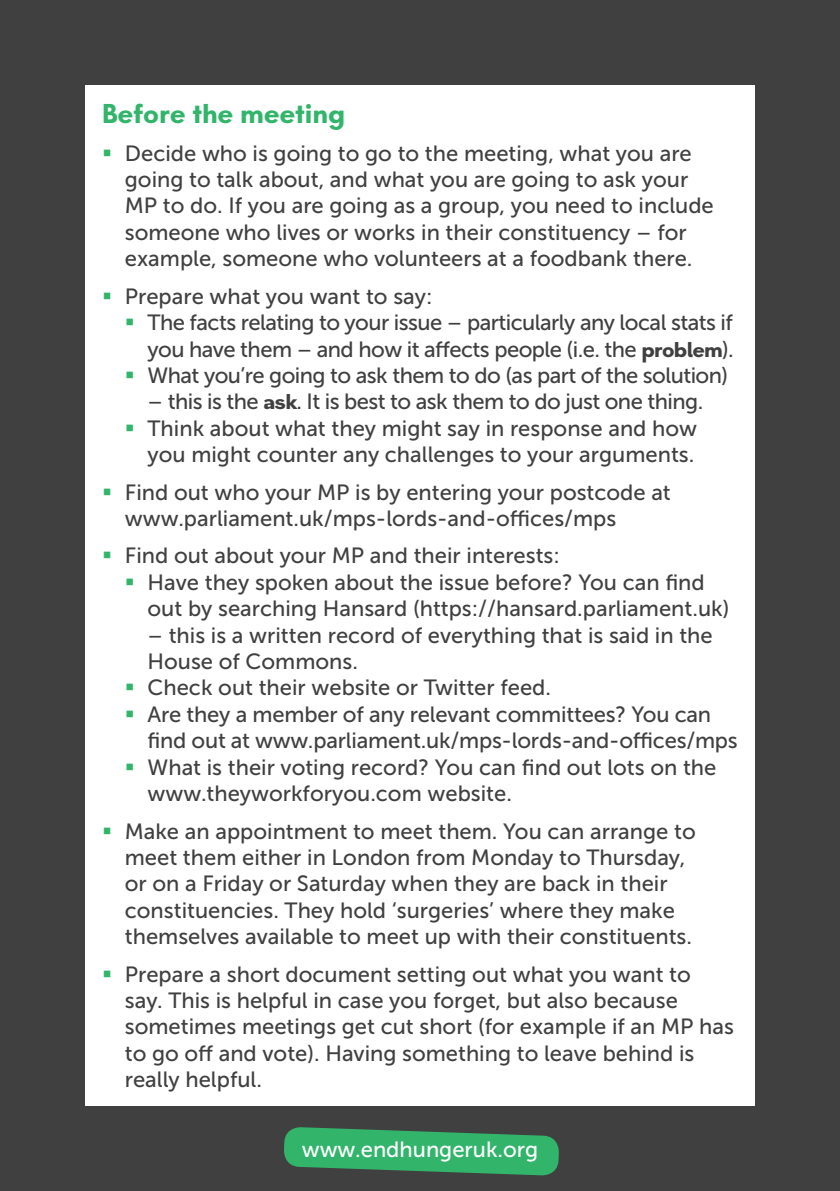
<style>
.page{position:relative;width:840px;height:1191px;background:#fff}
.page>*{position:absolute;margin:0;border:0;box-sizing:border-box;transform-origin:0 0}
.Subhead{font:700 28px "Industri";color:#32b56b}
.t1{font:22px/26.4px "Museo Sans 500";color:#404041}
.t2{font:22px/26.4px "Museo Sans 500";letter-spacing:-.025em;color:#404041}
.t3{font:22px "Museo Sans 500";color:#fff}
.s1{font-family:"Industri";font-weight:700}
</style>
<div class="page">
<div style="left:0;top:0;width:839px;height:1191px;background:#404041"></div>
<svg style="left:284px;top:1127px;width:275px;height:48px"></svg>
<div style="left:85px;top:85px;width:669px;height:1021px;background:#fff"></div>
<p class="Subhead" style="left:102px;top:96px;width:244px">Before the meeting</p>
<p class="t1" style="left:125px;top:140px;width:590px">Decide who is going to go to the meeting, what you are going to talk about, and what you are going to ask your MP to do. If you are going as a group, you need to include someone who lives or works in their constituency – for example, someone who volunteers at a foodbank there.</p>
<p class="t1" style="left:125px;top:283px;width:309px">Prepare what you want to say:</p>
<p class="t2" style="left:147px;top:309px;width:587px">The facts relating to your issue – particularly any local stats if you have them – and how it affects people (i.e. the <span class="s1">problem</span>).</p>
<p class="t2" style="left:147px;top:362px;width:581px">What you’re going to ask them to do (as part of the solution)</p>
<p class="t2" style="left:147px;top:388px;width:557px">– this is the <span class="s1">ask</span>. It is best to ask them to do just one thing.</p>
<p class="t1" style="left:147px;top:415px;width:550px">Think about what they might say in response and how you might counter any challenges to your arguments.</p>
<p class="t1" style="left:125px;top:479px;width:547px">Find out who your MP is by entering your postcode at www.parliament.uk/mps-lords-and-offices/mps</p>
<p class="t1" style="left:125px;top:542px;width:436px">Find out about your MP and their interests:</p>
<p class="t1" style="left:147px;top:569px;width:583px">Have they spoken about the issue before? You can find out by searching Hansard (https://hansard.parliament.uk)</p>
<p class="t1" style="left:147px;top:622px;width:566px">– this is a written record of everything that is said in the<br>House of Commons.</p>
<p class="t1" style="left:147px;top:674px;width:405px">Check out their website or Twitter feed.</p>
<p class="t1" style="left:147px;top:701px;width:591px">Are they a member of any relevant committees? You can find out at www.parliament.uk/mps-lords-and-offices/mps</p>
<p class="t1" style="left:147px;top:754px;width:570px">What is their voting record? You can find out lots on the www.theyworkforyou.com website.</p>
<p class="t1" style="left:125px;top:817px;width:572px">Make an appointment to meet them. You can arrange to meet them either in London from Monday to Thursday, or on a Friday or Saturday when they are back in their constituencies. They hold ‘surgeries’ where they make themselves available to meet up with their constituents.</p>
<p class="t1" style="left:125px;top:960px;width:610px">Prepare a short document setting out what you want to say. This is helpful in case you forget, but also because sometimes meetings get cut short (for example if an MP has to go off and vote). Having something to leave behind is really helpful.</p>
<p class="t3" style="left:301px;top:1137px;width:238px">www.endhungeruk.org</p>
</div>
